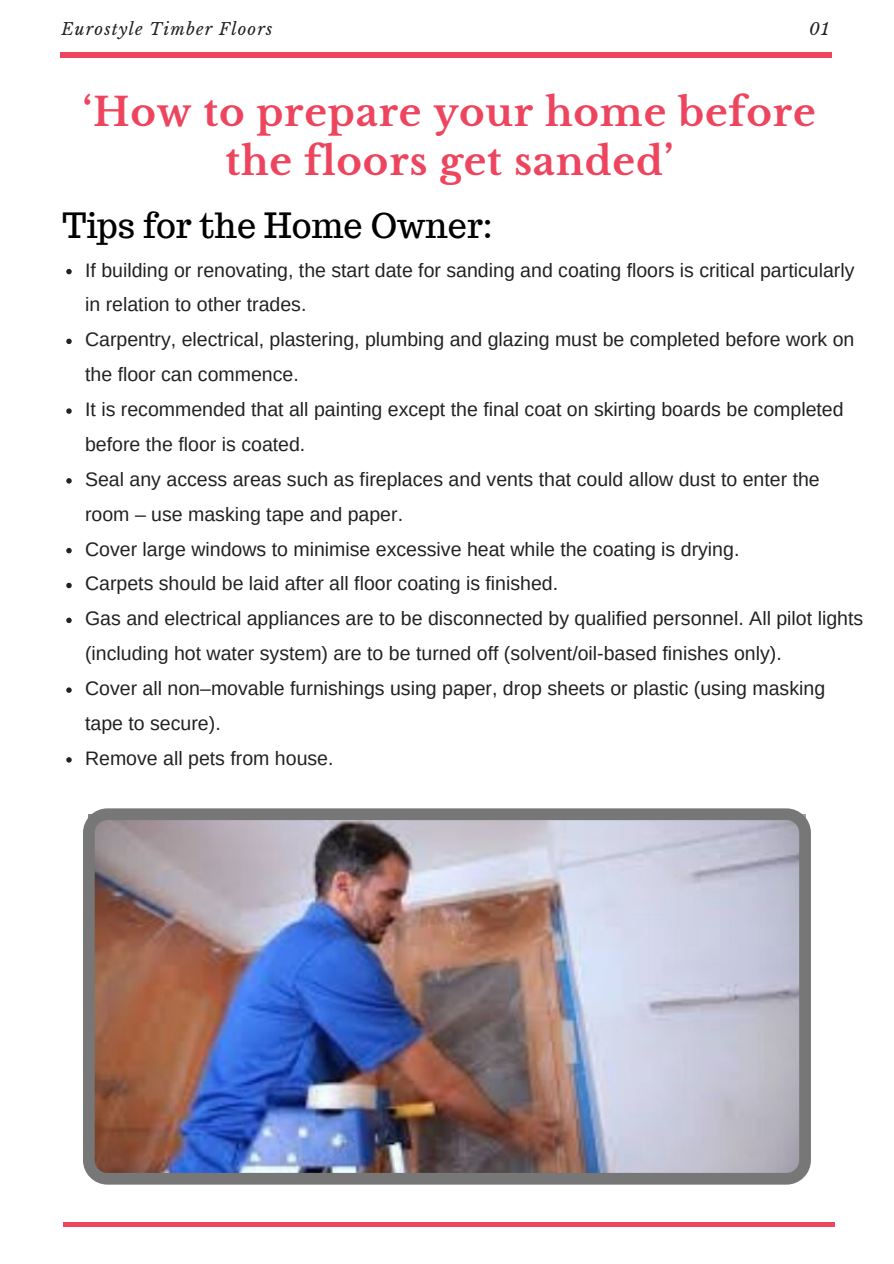
<style>
.page{position:relative;width:894px;height:1264px;background:#fff}
.page>*{position:absolute;margin:0;border:0;box-sizing:border-box;transform-origin:0 0}
.t1{font:700 38.7px/49.1px "Libre Baskerville";letter-spacing:.02em;color:#ee455f;text-align:center}
.t2{font:34.05px "Trocchi";color:#000}
.t3{font:19.5px/34.8px "Arimo";color:#222}
.t4{font:italic 16.5px "Libre Baskerville";letter-spacing:.07em;color:#222}
</style>
<div class="page">
<hr style="left:60px;top:53px;width:771px;height:4px;background:#ee455f">
<svg style="left:66px;top:269px;width:6px;height:5px"></svg>
<svg style="left:66px;top:338px;width:6px;height:6px"></svg>
<svg style="left:66px;top:408px;width:6px;height:6px"></svg>
<svg style="left:66px;top:478px;width:6px;height:5px"></svg>
<svg style="left:66px;top:548px;width:6px;height:5px"></svg>
<svg style="left:66px;top:582px;width:6px;height:6px"></svg>
<svg style="left:66px;top:617px;width:6px;height:6px"></svg>
<svg style="left:66px;top:687px;width:6px;height:6px"></svg>
<svg style="left:66px;top:757px;width:6px;height:5px"></svg>
<hr style="left:63px;top:1222px;width:771px;height:4px;background:#ee455f">
<img style="left:83px;top:808px;width:727px;height:376px">
<p class="t4" style="left:61px;top:19px;width:212px">Eurostyle Timber Floors</p>
<p class="t4" style="left:808px;top:19px;width:21px">01</p>
<h1 class="t1" style="left:83px;top:88px;width:734px">‘How to prepare your home before the floors get sanded’</h1>
<h2 class="t2" style="left:63px;top:203px;width:431px">Tips for the Home Owner:</h2>
<p class="t3" style="left:85px;top:252px;width:779px">If building or renovating, the start date for sanding and coating floors is critical particularly in relation to other trades.<br>Carpentry, electrical, plastering, plumbing and glazing must be completed before work on the floor can commence.<br>It is recommended that all painting except the final coat on skirting boards be completed before the floor is coated.<br>Seal any access areas such as fireplaces and vents that could allow dust to enter the room – use masking tape and paper.<br>Cover large windows to minimise excessive heat while the coating is drying.<br>Carpets should be laid after all floor coating is finished.<br>Gas and electrical appliances are to be disconnected by qualified personnel. All pilot lights (including hot water system) are to be turned off (solvent/oil-based finishes only).<br>Cover all non–movable furnishings using paper, drop sheets or plastic (using masking tape to secure).<br>Remove all pets from house.</p>
</div>
